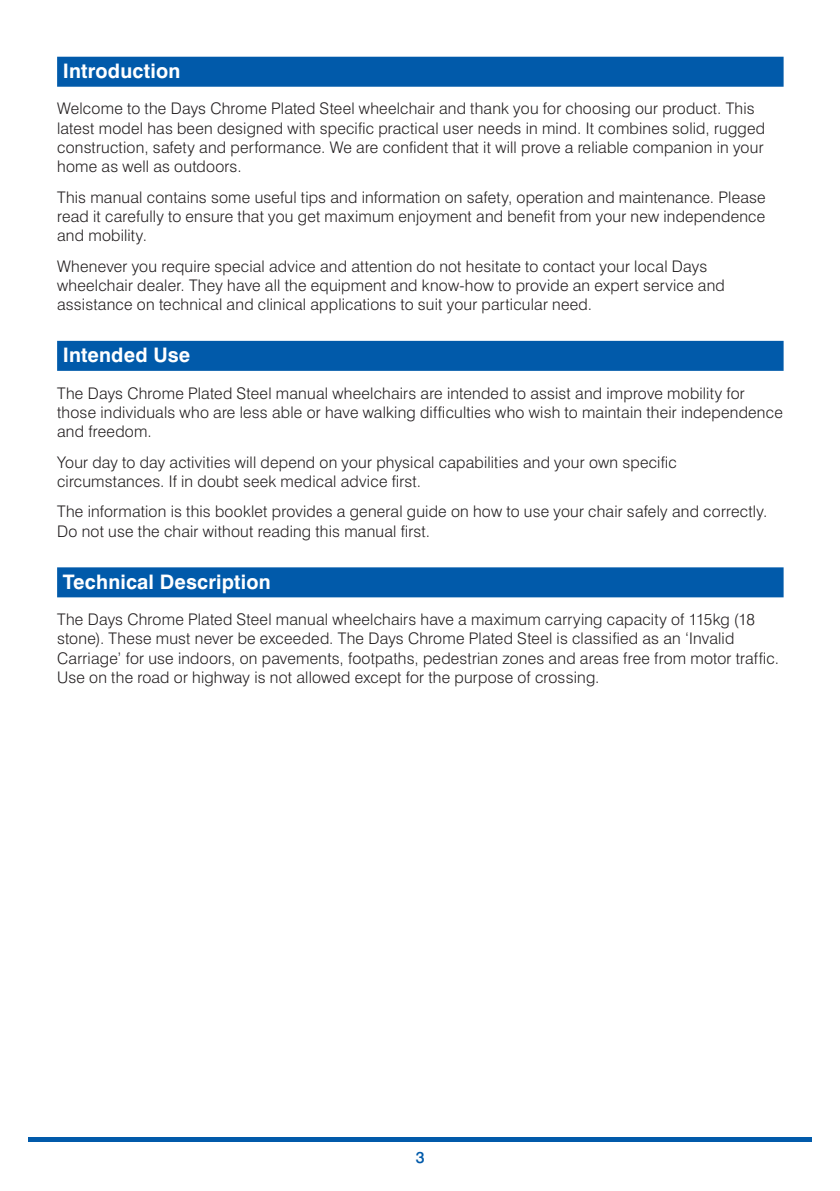
<style>
.page{position:relative;width:840px;height:1191px;background:#fff}
.page>*{position:absolute;margin:0;border:0;box-sizing:border-box;transform-origin:0 0}
.t1{font:700 20px "Swiss 721 BT";letter-spacing:.01em;color:#fff}
.Body_Copy{font:300 16px/19.2px "Swiss 721 BT";letter-spacing:.015em;color:#231f20}
.t2{font:500 16px "Swiss 721 BT";color:#015aaa}
</style>
<div class="page">
<hr style="left:28px;top:1137px;width:783px;height:4px;background:#015aaa">
<div style="left:57px;top:57px;width:726px;height:30px;background:#015aaa"></div>
<div style="left:57px;top:341px;width:726px;height:30px;background:#015aaa"></div>
<div style="left:57px;top:567px;width:726px;height:30px;background:#015aaa"></div>
<p class="t1" style="left:63px;top:59px;width:119px">Introduction</p>
<p class="Body_Copy" style="left:57px;top:99px;width:709px">Welcome to the Days Chrome Plated Steel wheelchair and thank you for choosing our product. This latest model has been designed with specific practical user needs in mind. It combines solid, rugged construction, safety and performance. We are confident that it will prove a reliable companion in your home as well as outdoors.</p>
<p class="Body_Copy" style="left:57px;top:187px;width:709px;text-align:justify">This manual contains some useful tips and information on safety, operation and maintenance. Please read it carefully to ensure that you get maximum enjoyment and benefit from your new independence and mobility.</p>
<p class="Body_Copy" style="left:57px;top:256px;width:669px">Whenever you require special advice and attention do not hesitate to contact your local Days wheelchair dealer. They have all the equipment and know-how to provide an expert service and assistance on technical and clinical applications to suit your particular need.</p>
<p class="t1" style="left:63px;top:343px;width:129px">Intended Use</p>
<p class="Body_Copy" style="left:57px;top:383px;width:726px">The Days Chrome Plated Steel manual wheelchairs are intended to assist and improve mobility for those individuals who are less able or have walking difficulties who wish to maintain their independence and freedom.</p>
<p class="Body_Copy" style="left:57px;top:452px;width:621px">Your day to day activities will depend on your physical capabilities and your own specific circumstances. If in doubt seek medical advice first.</p>
<p class="Body_Copy" style="left:57px;top:502px;width:711px">The information is this booklet provides a general guide on how to use your chair safely and correctly.<br>Do not use the chair without reading this manual first.</p>
<p class="t1" style="left:63px;top:569px;width:209px">Technical Description</p>
<p class="Body_Copy" style="left:57px;top:609px;width:723px">The Days Chrome Plated Steel manual wheelchairs have a maximum carrying capacity of 115kg (18 stone). These must never be exceeded. The Days Chrome Plated Steel is classified as an ‘Invalid Carriage’ for use indoors, on pavements, footpaths, pedestrian zones and areas free from motor traffic.<br>Use on the road or highway is not allowed except for the purpose of crossing.</p>
<p class="t2" style="left:415px;top:1147px;width:10px">3</p>
</div>
